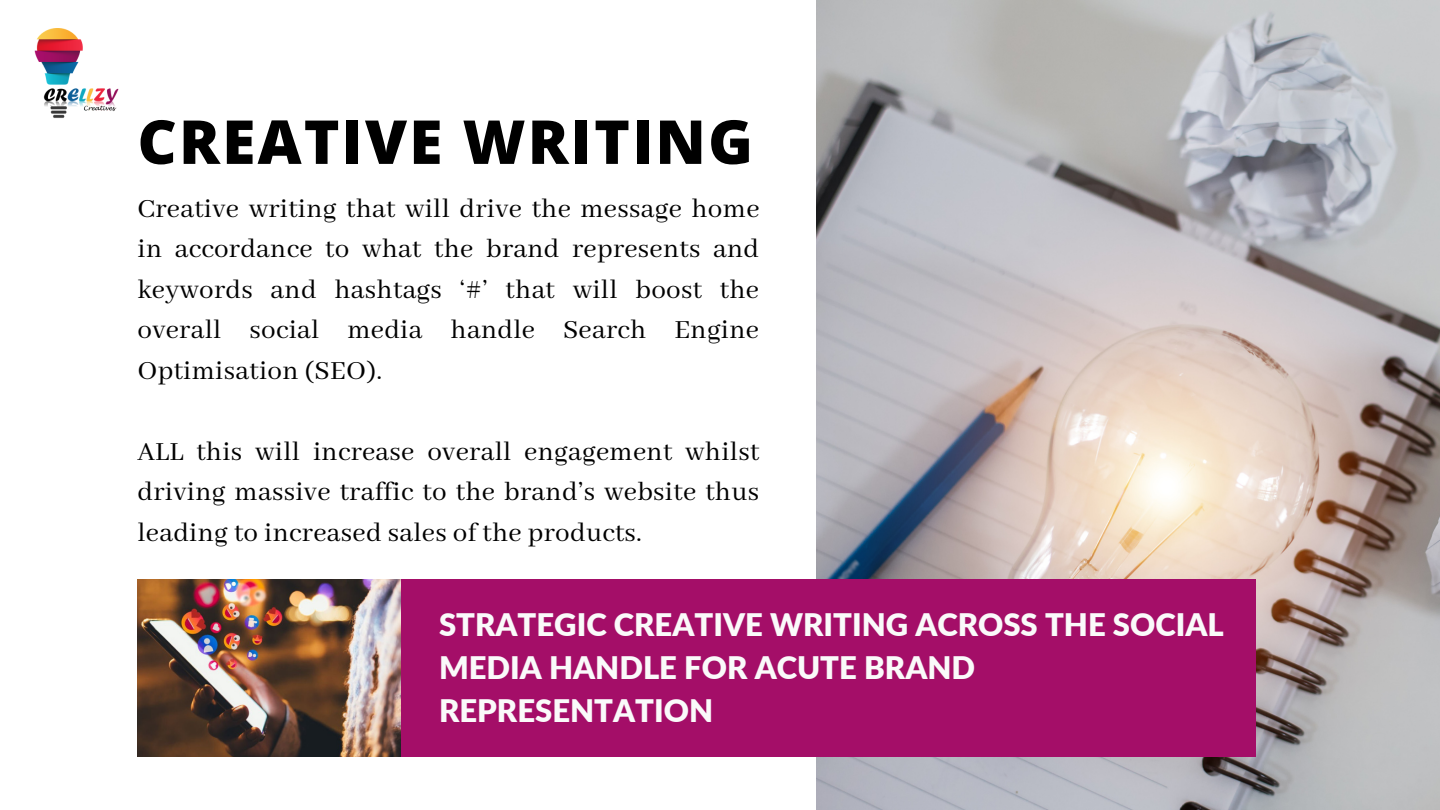
<style>
.page{position:relative;width:1440px;height:810px;background:#fff}
.page>*{position:absolute;margin:0;border:0;box-sizing:border-box;transform-origin:0 0}
.t1{font:800 60.7px "Open Sans";letter-spacing:.035em;color:#000}
.t2{font:900 31px/42.8px "Lato";color:#fafafa}
.t3{font:29.1px/40.5px "Abhaya Libre";letter-spacing:.01em;color:#000;text-align:justify}
</style>
<div class="page">
<img style="left:817px;top:0;width:623px;height:810px">
<img style="left:137px;top:579px;width:264px;height:177px">
<div style="left:401px;top:579px;width:854px;height:177px;background:#a40e68"></div>
<img style="left:34px;top:29px;width:85px;height:89px">
<h1 class="t1" style="left:137px;top:99px;width:617px">CREATIVE WRITING</h1>
<p class="t3" style="left:137px;top:189px;width:624px">Creative writing that will drive the message home in accordance to what the brand represents and keywords and hashtags ‘#’ that will boost the overall social media handle Search Engine Optimisation (SEO).</p>
<p class="t3" style="left:137px;top:432px;width:623px">ALL this will increase overall engagement whilst driving massive traffic to the brand’s website thus leading to increased sales of the products.</p>
<p class="t2" style="left:439px;top:603px;width:786px">STRATEGIC CREATIVE WRITING ACROSS THE SOCIAL<br>MEDIA HANDLE FOR ACUTE BRAND<br>REPRESENTATION</p>
</div>
